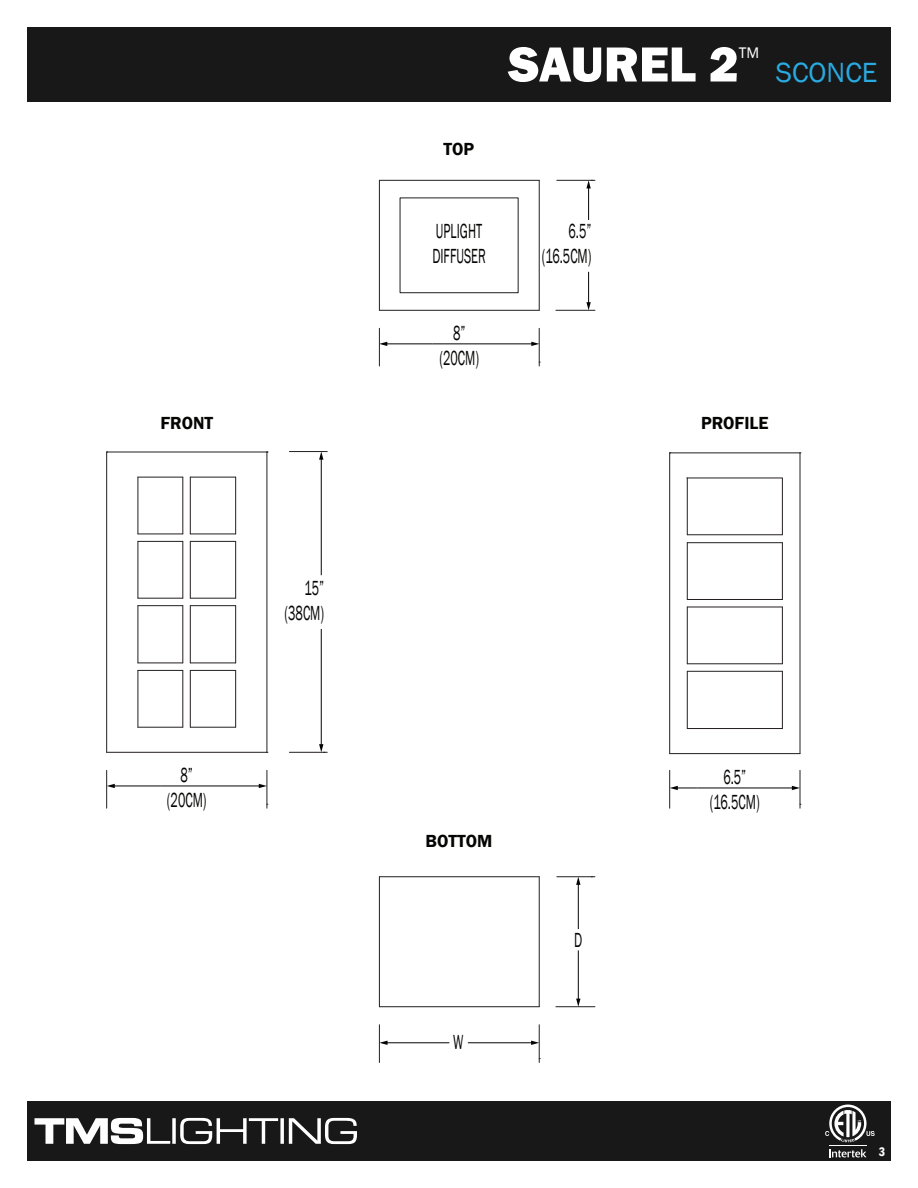
<style>
.page{position:relative;width:918px;height:1188px;background:#fff}
.page>*{position:absolute;margin:0;border:0;box-sizing:border-box;transform-origin:0 0}
.t1{font:800 51px "Franklin Gothic";color:#fff}
.t2{font:28.5px "Franklin Gothic";color:#29aae1}
.t3{font:21px/25.2px "Franklin Gothic";color:#040503;text-align:center;scale:.6 1}
.t4{font:600 18px "Franklin Gothic";color:#050504}
.t5{font:15.75px "Franklin Gothic";color:#fff}
.t6{font:600 condensed 12.75px "Franklin Gothic";color:#fff}
</style>
<div class="page">
<div style="left:27px;top:27px;width:864px;height:75px;background:#181818"></div>
<div style="left:27px;top:1101px;width:864px;height:60px;background:#181818"></div>
<svg style="left:829px;top:1149px;width:37px;height:8px"></svg>
<hr style="left:829px;top:1145px;width:38px;height:1px;background:#fff">
<svg style="left:825px;top:1105px;width:50px;height:37px"></svg>
<svg style="left:34px;top:1118px;width:323px;height:26px"></svg>
<hr style="left:379px;top:877px;width:1px;height:130px;background:#211e1e">
<hr style="left:379px;top:1006px;width:160px;height:1px;background:#211e1e">
<hr style="left:539px;top:877px;width:1px;height:130px;background:#211e1e">
<hr style="left:379px;top:876px;width:160px;height:1px;background:#211e1e">
<hr style="left:379px;top:1025px;width:1px;height:38px;background:#231f20">
<hr style="left:539px;top:1025px;width:1px;height:38px;background:#231f20">
<hr style="left:556px;top:1006px;width:39px;height:1px;background:#231f20">
<hr style="left:557px;top:876px;width:38px;height:1px;background:#231f20">
<hr style="left:107px;top:452px;width:160px;height:1px;background:#231f20">
<hr style="left:267px;top:452px;width:1px;height:300px;background:#231f20">
<hr style="left:107px;top:752px;width:160px;height:1px;background:#231f20">
<hr style="left:235px;top:477px;width:1px;height:57px;background:#231f20">
<hr style="left:190px;top:477px;width:46px;height:1px;background:#231f20">
<hr style="left:190px;top:477px;width:1px;height:57px;background:#231f20">
<hr style="left:190px;top:534px;width:46px;height:1px;background:#231f20">
<hr style="left:190px;top:670px;width:1px;height:57px;background:#231f20">
<hr style="left:190px;top:727px;width:46px;height:1px;background:#231f20">
<hr style="left:235px;top:670px;width:1px;height:57px;background:#231f20">
<hr style="left:190px;top:670px;width:46px;height:1px;background:#231f20">
<hr style="left:183px;top:477px;width:1px;height:57px;background:#231f20">
<hr style="left:138px;top:477px;width:45px;height:1px;background:#231f20">
<hr style="left:138px;top:477px;width:1px;height:57px;background:#231f20">
<hr style="left:138px;top:670px;width:1px;height:57px;background:#231f20">
<hr style="left:138px;top:727px;width:45px;height:1px;background:#231f20">
<hr style="left:183px;top:670px;width:1px;height:57px;background:#231f20">
<hr style="left:138px;top:670px;width:45px;height:1px;background:#231f20">
<hr style="left:183px;top:541px;width:1px;height:57px;background:#231f20">
<hr style="left:138px;top:541px;width:45px;height:1px;background:#231f20">
<hr style="left:138px;top:541px;width:1px;height:57px;background:#231f20">
<hr style="left:138px;top:598px;width:45px;height:1px;background:#231f20">
<hr style="left:235px;top:541px;width:1px;height:57px;background:#231f20">
<hr style="left:190px;top:541px;width:46px;height:1px;background:#231f20">
<hr style="left:190px;top:541px;width:1px;height:57px;background:#231f20">
<hr style="left:106px;top:452px;width:1px;height:300px;background:#231f20">
<hr style="left:138px;top:534px;width:45px;height:1px;background:#231f20">
<hr style="left:190px;top:663px;width:46px;height:1px;background:#231f20">
<hr style="left:235px;top:606px;width:1px;height:57px;background:#231f20">
<hr style="left:190px;top:605px;width:46px;height:1px;background:#231f20">
<hr style="left:190px;top:606px;width:1px;height:57px;background:#231f20">
<hr style="left:138px;top:663px;width:45px;height:1px;background:#231f20">
<hr style="left:183px;top:606px;width:1px;height:57px;background:#231f20">
<hr style="left:138px;top:605px;width:45px;height:1px;background:#231f20">
<hr style="left:138px;top:606px;width:1px;height:57px;background:#231f20">
<hr style="left:190px;top:598px;width:46px;height:1px;background:#231f20">
<hr style="left:289px;top:451px;width:38px;height:1px;background:#231f20">
<hr style="left:289px;top:752px;width:38px;height:1px;background:#231f20">
<hr style="left:106px;top:770px;width:1px;height:38px;background:#231f20">
<hr style="left:267px;top:770px;width:1px;height:38px;background:#231f20">
<hr style="left:669px;top:453px;width:1px;height:301px;background:#231f20">
<hr style="left:670px;top:753px;width:130px;height:1px;background:#231f20">
<hr style="left:782px;top:478px;width:1px;height:57px;background:#231f20">
<hr style="left:687px;top:478px;width:95px;height:1px;background:#231f20">
<hr style="left:687px;top:478px;width:1px;height:57px;background:#231f20">
<hr style="left:687px;top:535px;width:95px;height:1px;background:#231f20">
<hr style="left:782px;top:543px;width:1px;height:56px;background:#231f20">
<hr style="left:687px;top:542px;width:95px;height:1px;background:#231f20">
<hr style="left:687px;top:543px;width:1px;height:56px;background:#231f20">
<hr style="left:687px;top:599px;width:95px;height:1px;background:#231f20">
<hr style="left:782px;top:607px;width:1px;height:57px;background:#231f20">
<hr style="left:687px;top:607px;width:95px;height:1px;background:#231f20">
<hr style="left:687px;top:607px;width:1px;height:57px;background:#231f20">
<hr style="left:687px;top:664px;width:95px;height:1px;background:#231f20">
<hr style="left:782px;top:671px;width:1px;height:58px;background:#231f20">
<hr style="left:687px;top:671px;width:95px;height:1px;background:#231f20">
<hr style="left:687px;top:671px;width:1px;height:58px;background:#231f20">
<hr style="left:687px;top:728px;width:95px;height:1px;background:#231f20">
<hr style="left:670px;top:453px;width:130px;height:1px;background:#231f20">
<hr style="left:800px;top:453px;width:1px;height:301px;background:#231f20">
<hr style="left:669px;top:770px;width:1px;height:38px;background:#231f20">
<hr style="left:800px;top:770px;width:1px;height:38px;background:#231f20">
<hr style="left:321px;top:458px;width:1px;height:117px;background:#040503">
<svg style="left:319px;top:452px;width:4px;height:8px"></svg>
<hr style="left:321px;top:629px;width:1px;height:117px;background:#040503">
<svg style="left:319px;top:744px;width:6px;height:9px"></svg>
<hr style="left:588px;top:187px;width:1px;height:33px;background:#040503">
<hr style="left:588px;top:272px;width:1px;height:32px;background:#040503">
<svg style="left:586px;top:302px;width:5px;height:8px"></svg>
<hr style="left:578px;top:883px;width:1px;height:46px;background:#040503">
<svg style="left:576px;top:877px;width:4px;height:8px"></svg>
<hr style="left:578px;top:950px;width:1px;height:50px;background:#040503">
<svg style="left:576px;top:999px;width:4px;height:8px"></svg>
<hr style="left:468px;top:1043px;width:65px;height:1px;background:#040503">
<svg style="left:531px;top:1041px;width:8px;height:4px"></svg>
<hr style="left:386px;top:1043px;width:63px;height:1px;background:#040503">
<svg style="left:379px;top:1041px;width:9px;height:4px"></svg>
<hr style="left:160px;top:786px;width:100px;height:1px;background:#040503">
<svg style="left:259px;top:784px;width:8px;height:4px"></svg>
<hr style="left:113px;top:786px;width:47px;height:1px;background:#040503">
<svg style="left:107px;top:784px;width:8px;height:4px"></svg>
<hr style="left:433px;top:344px;width:100px;height:1px;background:#040503">
<svg style="left:531px;top:342px;width:8px;height:4px"></svg>
<hr style="left:386px;top:344px;width:47px;height:1px;background:#040503">
<svg style="left:380px;top:342px;width:7px;height:4px"></svg>
<hr style="left:698px;top:788px;width:95px;height:1px;background:#040503">
<svg style="left:792px;top:786px;width:8px;height:4px"></svg>
<svg style="left:670px;top:786px;width:28px;height:4px"></svg>
<hr style="left:379px;top:180px;width:1px;height:130px;background:#211e1e">
<hr style="left:379px;top:310px;width:160px;height:1px;background:#211e1e">
<hr style="left:539px;top:180px;width:1px;height:130px;background:#211e1e">
<hr style="left:379px;top:180px;width:160px;height:1px;background:#211e1e">
<hr style="left:379px;top:328px;width:1px;height:38px;background:#231f20">
<hr style="left:539px;top:328px;width:1px;height:38px;background:#231f20">
<hr style="left:556px;top:310px;width:39px;height:1px;background:#231f20">
<hr style="left:557px;top:180px;width:38px;height:1px;background:#231f20">
<svg style="left:586px;top:180px;width:5px;height:8px"></svg>
<p class="t4" style="left:444px;top:137px;width:32px">TOP</p>
<h1 class="t1" style="left:508px;top:31px;width:232px">SAUREL 2</h1>
<p class="t5" style="left:739px;top:42px;width:22px">TM</p>
<h2 class="t2" style="left:776px;top:54px;width:103px">SCONCE</h2>
<p class="t3" style="left:432px;top:219px;width:91px;text-align:left">UPLIGHT<br>DIFFUSER</p>
<p class="t3" style="left:542px;top:219px;width:84px;text-align:right">6.5” (16.5CM)</p>
<p class="t3" style="left:439px;top:321px;width:68px">8” (20CM)</p>
<p class="t4" style="left:160px;top:412px;width:54px">FRONT</p>
<p class="t4" style="left:701px;top:412px;width:69px">PROFILE</p>
<p class="t3" style="left:167px;top:763px;width:68px">8” (20CM)</p>
<p class="t3" style="left:285px;top:576px;width:68px;text-align:right">15” (38CM)</p>
<p class="t4" style="left:426px;top:830px;width:68px">BOTTOM</p>
<p class="t3" style="left:453px;top:1030px;width:19px">W</p>
<p class="t3" style="left:574px;top:928px;width:15px">D</p>
<p class="t3" style="left:710px;top:765px;width:84px">6.5” (16.5CM)</p>
<p class="t6" style="left:879px;top:1143px;width:8px">3</p>
</div>
